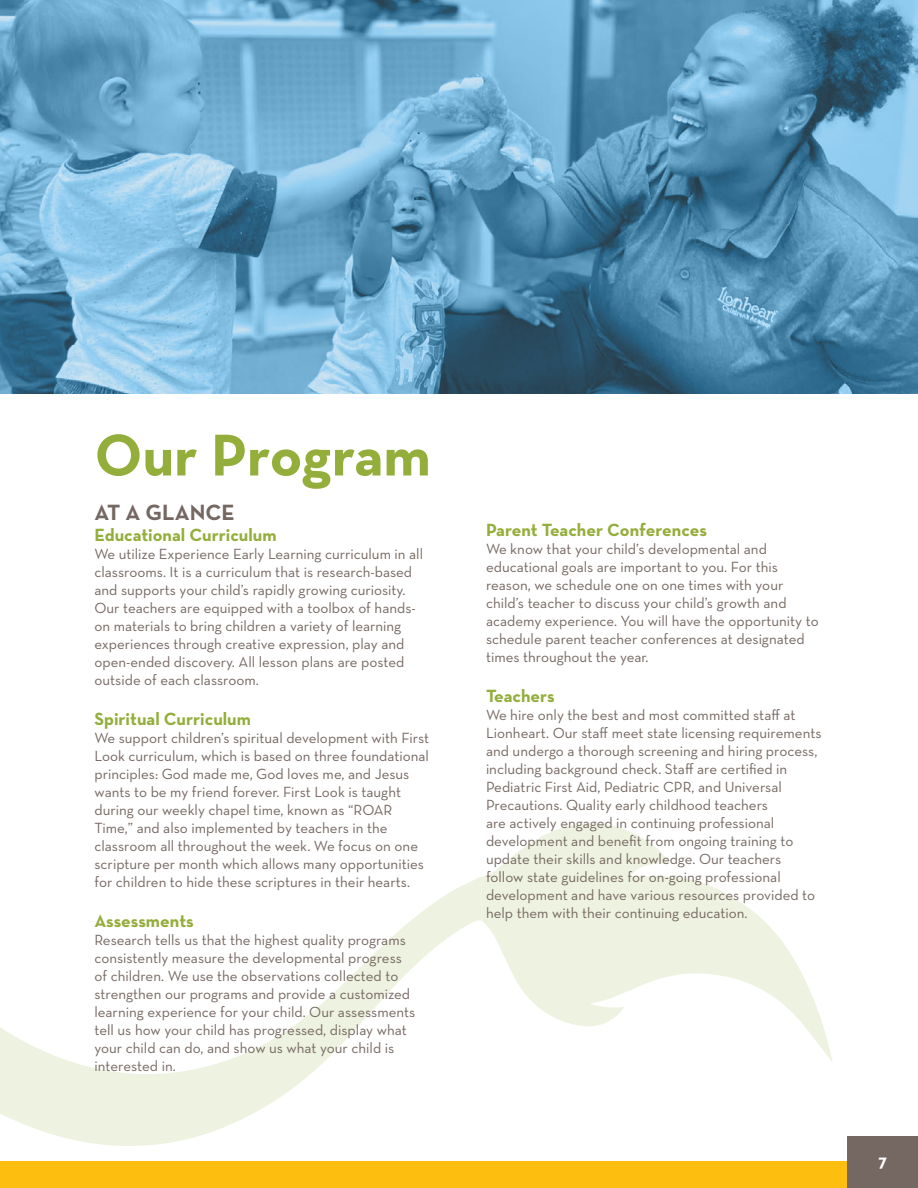
<style>
.page{position:relative;width:918px;height:1188px;background:#fff}
.page>*{position:absolute;margin:0;border:0;box-sizing:border-box;transform-origin:0 0}
.t1{font:700 60px "Neutra Text";color:#94ae3c}
.t2{font:700 22.5px "Neutra Text";color:#756761}
.t3{font:700 18px "Neutra Text";color:#94ae3c}
.t4{font:700 18px "Neutra Text";color:#fff}
.t5{font:15px/18px "Neutra Text";color:#756761}
</style>
<div class="page">
<div style="left:0;top:1161px;width:918px;height:27px;background:#febe10"></div>
<div style="left:848px;top:1137px;width:70px;height:51px;background:#756761"></div>
<svg style="left:482px;top:823px;width:351px;height:239px"></svg>
<svg style="left:0;top:877px;width:482px;height:269px"></svg>
<img style="left:0;top:0;width:918px;height:394px">
<h1 class="t1" style="left:94px;top:418px;width:338px">Our Program</h1>
<h2 class="t2" style="left:94px;top:498px;width:142px">AT A GLANCE</h2>
<p class="t3" style="left:94px;top:524px;width:184px">Educational Curriculum</p>
<p class="t5" style="left:94px;top:545px;width:330px">We utilize Experience Early Learning curriculum in all classrooms. It is a curriculum that is research-based and supports your child’s rapidly growing curiosity.<br>Our teachers are equipped with a toolbox of hands&shy;on materials to bring children a variety of learning experiences through creative expression, play and open-ended discovery. All lesson plans are posted outside of each classroom.</p>
<p class="t3" style="left:94px;top:708px;width:158px">Spiritual Curriculum</p>
<p class="t5" style="left:94px;top:729px;width:336px">We support children’s spiritual development with First Look curriculum, which is based on three foundational principles: God made me, God loves me, and Jesus wants to be my friend forever. First Look is taught during our weekly chapel time, known as “ROAR Time,” and also implemented by teachers in the classroom all throughout the week. We focus on one scripture per month which allows many opportunities for children to hide these scriptures in their hearts.</p>
<p class="t3" style="left:94px;top:909px;width:101px">Assessments</p>
<p class="t5" style="left:94px;top:930px;width:322px">Research tells us that the highest quality programs consistently measure the developmental progress of children. We use the observations collected to strengthen our programs and provide a customized learning experience for your child. Our assessments tell us how your child has progressed, display what your child can do, and show us what your child is interested in.</p>
<p class="t3" style="left:486px;top:519px;width:223px">Parent Teacher Conferences</p>
<p class="t5" style="left:486px;top:540px;width:334px">We know that your child’s developmental and educational goals are important to you. For this reason, we schedule one on one times with your child’s teacher to discuss your child’s growth and academy experience. You will have the opportunity to schedule parent teacher conferences at designated times throughout the year.</p>
<p class="t3" style="left:486px;top:684px;width:70px">Teachers</p>
<p class="t5" style="left:486px;top:705px;width:337px">We hire only the best and most committed staff at Lionheart. Our staff meet state licensing requirements and undergo a thorough screening and hiring process, including background check. Staff are certified in Pediatric First Aid, Pediatric CPR, and Universal Precautions. Quality early childhood teachers<br>are actively engaged in continuing professional development and benefit from ongoing training to update their skills and knowledge. Our teachers follow state guidelines for on-going professional development and have various resources provided to help them with their continuing education.</p>
<p class="t4" style="left:879px;top:1150px;width:10px">7</p>
</div>
